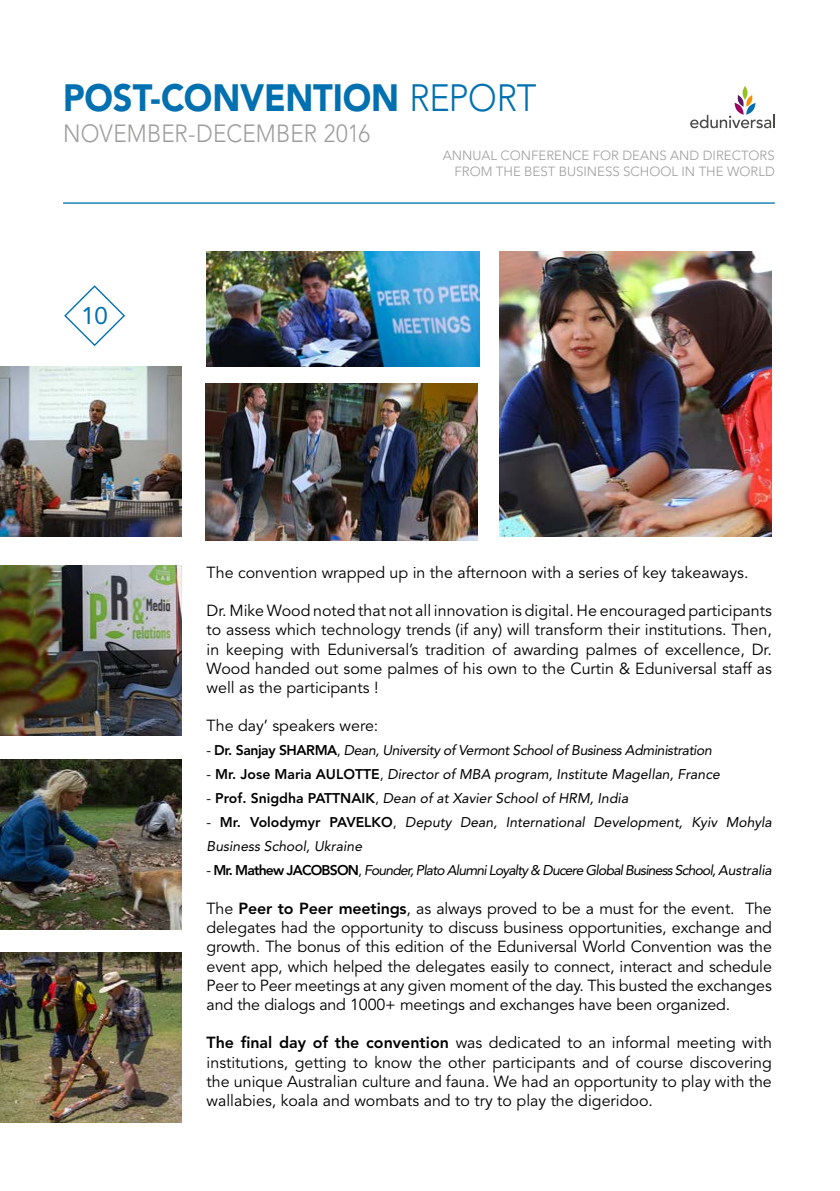
<style>
.page{position:relative;width:840px;height:1191px;background:#fff}
.page>*{position:absolute;margin:0;border:0;box-sizing:border-box;transform-origin:0 0}
.t1{font:900 37.8px "Avenir";letter-spacing:-.005em;color:#0070b0;scale:.91 1}
.t2{font:300 24.6px "Avenir";letter-spacing:.005em;color:#9d9d9c;scale:.91 1}
.t3{font:24px "Avenir";color:#0070b0}
.t4{font:16px/19.2px "Avenir";color:#000;text-align:justify}
.t5{font:italic 14px/24px "Avenir";color:#000}
.t6{font:italic 14px "Avenir";letter-spacing:-.06em;color:#000}
.t7{font:italic 14px "Avenir";letter-spacing:-.03em;color:#000}
.t8{font:300 13.2px/15.8px "Avenir LT Std";color:#9d9d9c;text-align:right}
.s1{font-weight:300}
.s2{font-style:normal}
.s3{font-weight:800;font-style:normal}
.s4{font-weight:800}
</style>
<div class="page">
<hr style="left:63px;top:202px;width:711px;height:2px;background:#0070b0">
<svg style="left:64px;top:285px;width:61px;height:61px"></svg>
<svg style="left:690px;top:95px;width:84px;height:33px"></svg>
<svg style="left:742px;top:86px;width:5px;height:14px"></svg>
<img style="left:206px;top:251px;width:272px;height:115px">
<img style="left:499px;top:251px;width:272px;height:285px">
<img style="left:205px;top:384px;width:272px;height:156px">
<img style="left:0;top:366px;width:181px;height:170px">
<img style="left:0;top:565px;width:181px;height:170px">
<img style="left:0;top:759px;width:181px;height:170px">
<img style="left:0;top:952px;width:181px;height:171px">
<h1 class="t1" style="left:63px;top:75px;width:521px">POST-CONVENTION <span class="s1">REPORT</span></h1>
<h2 class="t2" style="left:63px;top:119px;width:339px">NOVEMBER-DECEMBER 2016</h2>
<h3 class="t3" style="left:81px;top:302px;width:28px">10</h3>
<p class="t8" style="left:442px;top:147px;width:333px">ANNUAL CONFERENCE FOR DEANS AND DIRECTORS<br>FROM THE BEST BUSINESS SCHOOL IN THE WORLD</p>
<p class="t4" style="left:206px;top:563px;width:543px">The convention wrapped up in the afternoon with a series of key takeaways.</p>
<p class="t4" style="left:206px;top:601px;width:566px">Dr. Mike Wood noted that not all innovation is digital. He encouraged participants to assess which technology trends (if any) will transform their institutions. Then, in keeping with Eduniversal’s tradition of awarding palmes of excellence, Dr.<br>Wood handed out some palmes of his own to the Curtin &amp; Eduniversal staff as well as the participants !</p>
<p class="t4" style="left:206px;top:716px;width:173px">The day’ speakers were:</p>
<p class="t7" style="left:206px;top:742px;width:506px"><span class="s2">-</span> <span class="s3">Dr. Sanjay SHARMA</span><span class="s2">,</span> Dean, University of Vermont School of Business Administration</p>
<p class="t5" style="left:206px;top:762px;width:514px"><span class="s2">-</span> <span class="s3">Mr. Jose Maria AULOTTE</span><span class="s2">,</span> Director of MBA program, Institute Magellan, France</p>
<p class="t5" style="left:206px;top:786px;width:423px"><span class="s2">-</span> <span class="s3">Prof. Snigdha PATTNAIK</span><span class="s2">,</span> Dean of at Xavier School of HRM, India</p>
<p class="t5" style="left:206px;top:810px;width:566px"><span class="s2">-</span> <span class="s3">Mr. Volodymyr PAVELKO</span><span class="s2">,</span> Deputy Dean, International Development, Kyiv Mohyla<br>Business School, Ukraine</p>
<p class="t6" style="left:206px;top:862px;width:566px"><span class="s2">-</span> <span class="s3">Mr. Mathew JACOBSON</span><span class="s2">,</span> Founder, Plato Alumni Loyalty &amp; Ducere Global Business School, Australia</p>
<p class="t4" style="left:206px;top:899px;width:566px">The <span class="s4">Peer to Peer meetings</span>, as always proved to be a must for the event. The delegates had the opportunity to discuss business opportunities, exchange and growth. The bonus of this edition of the Eduniversal World Convention was the event app, which helped the delegates easily to connect, interact and schedule Peer to Peer meetings at any given moment of the day. This busted the exchanges and the dialogs and 1000+ meetings and exchanges have been organized.</p>
<p class="t4" style="left:206px;top:1033px;width:566px"><span class="s4">The final day of the convention</span> was dedicated to an informal meeting with institutions, getting to know the other participants and of course discovering the unique Australian culture and fauna. We had an opportunity to play with the wallabies, koala and wombats and to try to play the digeridoo.</p>
</div>
